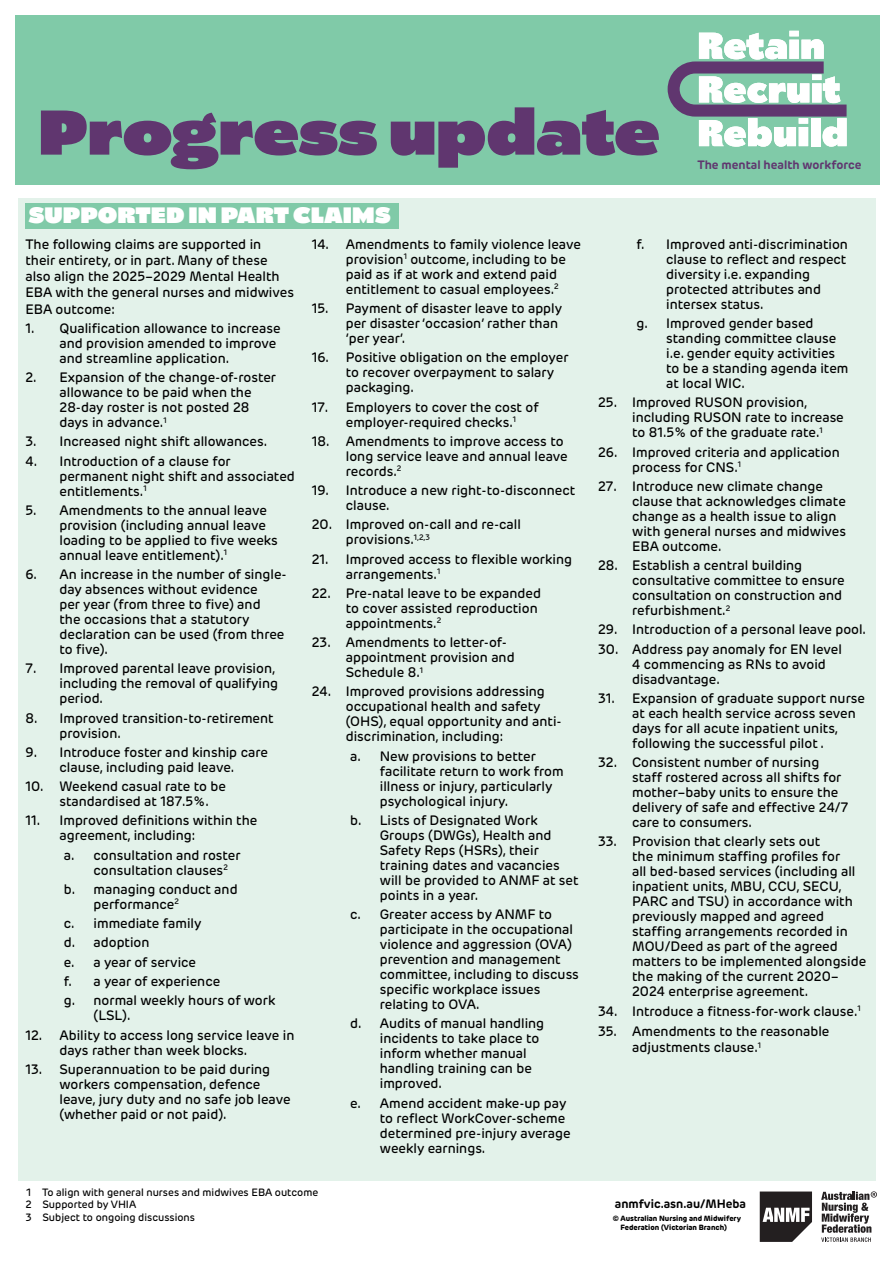
<style>
.page{position:relative;width:893px;height:1263px;background:#fff}
.page>*{position:absolute;margin:0;border:0;box-sizing:border-box;transform-origin:0 0}
.t1{font:900 63px "Catalpa";color:#60366f}
.t2{font:900 22.35px "Catalpa";color:#fff}
.t3{font:500 13.5px/15px "New Rubrik Edge";color:#000}
.t4{font:700 12px "New Rubrik Edge";color:#60366f}
.t5{font:700 12px "New Rubrik Edge";color:#000}
.t6{font:500 10.5px/12.6px "New Rubrik Edge";color:#000}
.t7{font:800 7.5px/9px "New Rubrik Edge";color:#000}
</style>
<div class="page">
<div style="left:18px;top:198px;width:857px;height:983px;background:#e3f2ea"></div>
<div style="left:15px;top:16px;width:865px;height:169px;background:#80caa8"></div>
<div style="left:25px;top:203px;width:373px;height:25px;background:#80caa8"></div>
<svg style="left:668px;top:31px;width:179px;height:116px"></svg>
<svg style="left:760px;top:1191px;width:52px;height:51px"></svg>
<svg style="left:821px;top:1191px;width:56px;height:51px"></svg>
<h1 class="t1" style="left:38px;top:93px;width:623px">Progress update</h1>
<h2 class="t2" style="left:28px;top:201px;width:364px">SUPPORTED IN PART CLAIMS</h2>
<p class="t4" style="left:697px;top:157px;width:166px">The mental health workforce</p>
<p class="t3" style="left:26px;top:236px;width:270px;line-height:16.2px">The following claims are supported in their entirety, or in part. Many of these also align the 2025–2029 Mental Health EBA with the general nurses and midwives EBA outcome:</p>
<p class="t3" style="left:60px;top:321px;width:222px;text-indent:-34px">1. Qualification allowance to increase and provision amended to improve and streamline application.</p>
<p class="t3" style="left:60px;top:370px;width:218px;text-indent:-34px">2. Expansion of the change-of-roster allowance to be paid when the<br>28-day roster is not posted 28 days in advance.<sup>1</sup></p>
<p class="t3" style="left:26px;top:434px;width:243px">3. Increased night shift allowances.</p>
<p class="t3" style="left:60px;top:453px;width:237px;text-indent:-34px">4. Introduction of a clause for permanent night shift and associated entitlements.<sup>1</sup></p>
<p class="t3" style="left:60px;top:503px;width:220px;text-indent:-34px">5. Amendments to the annual leave provision (including annual leave loading to be applied to five weeks annual leave entitlement).<sup>1</sup></p>
<p class="t3" style="left:60px;top:567px;width:229px;text-indent:-34px">6. An increase in the number of single&shy;day absences without evidence<br>per year (from three to five) and<br>the occasions that a statutory declaration can be used (from three to five).</p>
<p class="t3" style="left:60px;top:661px;width:220px;text-indent:-34px">7. Improved parental leave provision, including the removal of qualifying period.</p>
<p class="t3" style="left:60px;top:710px;width:216px;text-indent:-34px">8. Improved transition-to-retirement provision.</p>
<p class="t3" style="left:26px;top:745px;width:244px;text-align:center">9. Introduce foster and kinship care clause, including paid leave.</p>
<p class="t3" style="left:60px;top:779px;width:168px;text-indent:-34px">10. Weekend casual rate to be standardised at 187.5%.</p>
<p class="t3" style="left:60px;top:813px;width:199px;text-indent:-34px">11. Improved definitions within the agreement, including:</p>
<p class="t3" style="left:94px;top:847px;width:149px;text-indent:-30px">a. consultation and roster consultation clauses<sup>2</sup></p>
<p class="t3" style="left:94px;top:882px;width:146px;text-indent:-30px">b. managing conduct and performance<sup>2</sup></p>
<p class="t3" style="left:64px;top:914px;width:213px;line-height:19.2px">c. immediate family<br>d. adoption<br>e. a year of service<br>f. a year of experience<br>g. normal weekly hours of work</p>
<p class="t3" style="left:94px;top:1008px;width:38px">(LSL).</p>
<p class="t3" style="left:60px;top:1027px;width:236px;text-indent:-34px">12. Ability to access long service leave in days rather than week blocks.</p>
<p class="t3" style="left:60px;top:1061px;width:233px;text-indent:-34px">13. Superannuation to be paid during workers compensation, defence leave, jury duty and no safe job leave (whether paid or not paid).</p>
<p class="t3" style="left:346px;top:237px;width:237px;text-indent:-34px">14. Amendments to family violence leave provision<sup>1</sup> outcome, including to be paid as if at work and extend paid entitlement to casual employees.<sup>2</sup></p>
<p class="t3" style="left:346px;top:301px;width:218px;text-indent:-34px">15. Payment of disaster leave to apply per disaster ‘occasion’ rather than ‘per year’.</p>
<p class="t3" style="left:346px;top:350px;width:224px;text-indent:-34px">16. Positive obligation on the employer to recover overpayment to salary packaging.</p>
<p class="t3" style="left:346px;top:399px;width:194px;text-indent:-34px">17. Employers to cover the cost of employer-required checks.<sup>1</sup></p>
<p class="t3" style="left:346px;top:434px;width:223px;text-indent:-34px">18. Amendments to improve access to long service leave and annual leave records.<sup>2</sup></p>
<p class="t3" style="left:346px;top:483px;width:231px;text-indent:-34px">19. Introduce a new right-to-disconnect clause.</p>
<p class="t3" style="left:346px;top:517px;width:177px;text-indent:-34px">20. Improved on-call and re-call provisions.<sup>1,2,3</sup></p>
<p class="t3" style="left:346px;top:551px;width:228px;text-indent:-34px">21. Improved access to flexible working arrangements.<sup>1</sup></p>
<p class="t3" style="left:346px;top:586px;width:197px;text-indent:-34px">22. Pre-natal leave to be expanded to cover assisted reproduction appointments.<sup>2</sup></p>
<p class="t3" style="left:346px;top:635px;width:170px;text-indent:-34px">23. Amendments to letter-of&shy;appointment provision and<br>Schedule 8.<sup>1</sup></p>
<p class="t3" style="left:346px;top:684px;width:217px;text-indent:-34px">24. Improved provisions addressing occupational health and safety (OHS), equal opportunity and anti&shy;discrimination, including:</p>
<p class="t3" style="left:380px;top:748px;width:185px;text-indent:-30px">a. New provisions to better facilitate return to work from illness or injury, particularly psychological injury.</p>
<p class="t3" style="left:380px;top:813px;width:200px;text-indent:-30px">b. Lists of Designated Work<br>Groups (DWGs), Health and<br>Safety Reps (HSRs), their training dates and vacancies will be provided to ANMF at set points in a year.</p>
<p class="t3" style="left:380px;top:907px;width:201px;text-indent:-30px">c. Greater access by ANMF to participate in the occupational violence and aggression (OVA) prevention and management committee, including to discuss specific workplace issues relating to OVA.</p>
<p class="t3" style="left:380px;top:1016px;width:166px;text-indent:-30px">d. Audits of manual handling incidents to take place to inform whether manual handling training can be improved.</p>
<p class="t3" style="left:380px;top:1095px;width:192px;text-indent:-30px">e. Amend accident make-up pay to reflect WorkCover-scheme determined pre-injury average weekly earnings.</p>
<p class="t6" style="left:26px;top:1186px;width:294px">1 To align with general nurses and midwives EBA outcome<br>2 Supported by VHIA<br>3 Subject to ongoing discussions</p>
<p class="t3" style="left:666px;top:237px;width:183px;text-indent:-30px">f. Improved anti-discrimination clause to reflect and respect diversity i.e. expanding protected attributes and intersex status.</p>
<p class="t3" style="left:666px;top:316px;width:184px;text-indent:-30px">g. Improved gender based standing committee clause i.e. gender equity activities to be a standing agenda item at local WIC.</p>
<p class="t3" style="left:632px;top:395px;width:213px;text-indent:-34px">25. Improved RUSON provision, including RUSON rate to increase to 81.5% of the graduate rate.<sup>1</sup></p>
<p class="t3" style="left:632px;top:444px;width:209px;text-indent:-34px">26. Improved criteria and application process for CNS.<sup>1</sup></p>
<p class="t3" style="left:632px;top:479px;width:215px;text-indent:-34px">27. Introduce new climate change clause that acknowledges climate change as a health issue to align with general nurses and midwives<br>EBA outcome.</p>
<p class="t3" style="left:632px;top:558px;width:214px;text-indent:-34px">28. Establish a central building consultative committee to ensure consultation on construction and refurbishment.<sup>2</sup></p>
<p class="t3" style="left:598px;top:622px;width:269px">29. Introduction of a personal leave pool.</p>
<p class="t3" style="left:632px;top:641px;width:211px;text-indent:-34px">30. Address pay anomaly for EN level<br>4 commencing as RNs to avoid disadvantage.</p>
<p class="t3" style="left:632px;top:691px;width:234px;text-indent:-34px">31. Expansion of graduate support nurse at each health service across seven days for all acute inpatient units, following the successful pilot .</p>
<p class="t3" style="left:632px;top:755px;width:218px;text-indent:-34px">32. Consistent number of nursing staff rostered across all shifts for mother–baby units to ensure the delivery of safe and effective 24/7 care to consumers.</p>
<p class="t3" style="left:632px;top:834px;width:236px;text-indent:-34px">33. Provision that clearly sets out<br>the minimum staffing profiles for<br>all bed-based services (including all inpatient units, MBU, CCU, SECU, PARC and TSU) in accordance with previously mapped and agreed staffing arrangements recorded in MOU/Deed as part of the agreed matters to be implemented alongside the making of the current 2020– 2024 enterprise agreement.</p>
<p class="t3" style="left:598px;top:1003px;width:264px">34. Introduce a fitness-for-work clause.<sup>1</sup></p>
<p class="t3" style="left:632px;top:1023px;width:199px;line-height:16.2px;text-indent:-34px">35. Amendments to the reasonable adjustments clause.<sup>1</sup></p>
<p class="t5" style="left:615px;top:1196px;width:133px">anmfvic.asn.au/MHeba</p>
<p class="t7" style="left:620px;top:1213px;width:122px;text-indent:-8px">© Australian Nursing and Midwifery<br>Federation (Victorian Branch)</p>
</div>
